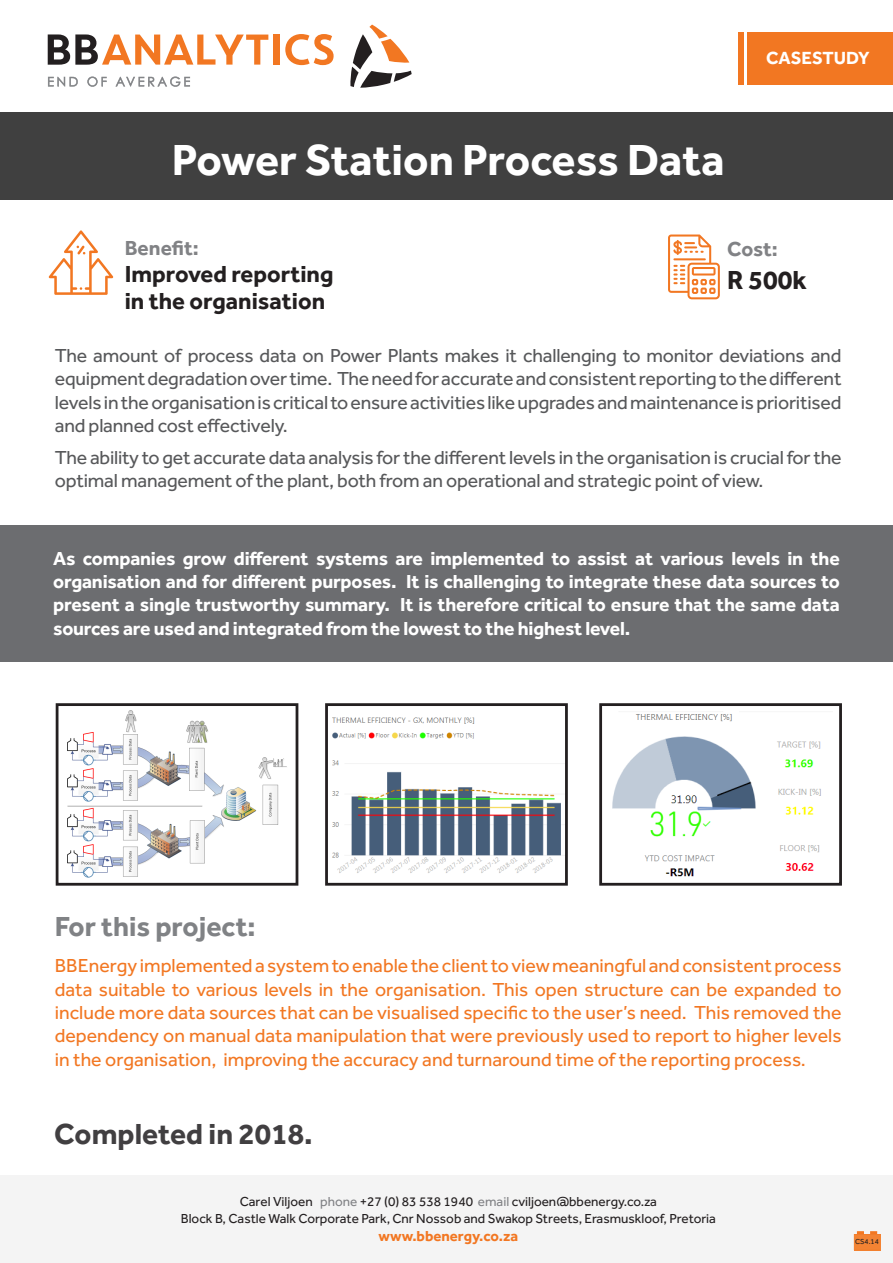
<style>
.page{position:relative;width:893px;height:1263px;background:#fff}
.page>*{position:absolute;margin:0;border:0;box-sizing:border-box;transform-origin:0 0}
.t1{font:700 45px "Effra";color:#fff}
.t2{font:700 30px "Effra";color:#413f41}
.t3{font:700 28.5px "Effra";color:#808285}
.t4{font:700 27px "Effra";color:#231f20}
.t5{font:700 24px/27px "Effra";color:#231f20}
.t6{font:700 21px "Effra";color:#818285}
.t7{font:19.5px/23.4px "Effra";letter-spacing:-.01em;color:#57585a;text-align:justify}
.t8{font:19.5px/23.4px "Effra";color:#f27722;text-align:justify}
.t9{font:700 19.5px/23.4px "Effra";letter-spacing:-.01em;color:#fff;text-align:justify}
.t10{font:700 18.15px "Effra";color:#fff}
.t11{font:700 15px "Effra";color:#f27722}
.t12{font:13.5px "Effra";color:#231f20}
.t13{font:7.5px "Effra";color:#231f20}
.s1{color:#818285}
</style>
<div class="page">
<div style="left:0;top:1175px;width:893px;height:88px;background:#f4f4f4"></div>
<div style="left:0;top:113px;width:893px;height:87px;background:#404040"></div>
<div style="left:0;top:525px;width:893px;height:136px;background:#6c6d70"></div>
<svg style="left:668px;top:234px;width:52px;height:65px"></svg>
<svg style="left:49px;top:230px;width:64px;height:65px"></svg>
<img style="left:67px;top:710px;width:220px;height:168px">
<div style="left:56px;top:703px;width:242px;height:183px;border:3px solid #231f20"></div>
<img style="left:332px;top:717px;width:232px;height:156px">
<div style="left:325px;top:703px;width:243px;height:183px;border:3px solid #231f20"></div>
<img style="left:612px;top:714px;width:209px;height:163px">
<div style="left:599px;top:703px;width:243px;height:183px;border:3px solid #231f20"></div>
<svg style="left:854px;top:1231px;width:27px;height:20px"></svg>
<div style="left:747px;top:32px;width:146px;height:53px;background:#f27722"></div>
<div style="left:738px;top:32px;width:6px;height:53px;background:#f27722"></div>
<div style="left:274px;top:35px;width:6px;height:30px;background:#f27722"></div>
<svg style="left:285px;top:34px;width:49px;height:31px"></svg>
<svg style="left:350px;top:25px;width:62px;height:63px"></svg>
<svg style="left:48px;top:34px;width:220px;height:31px"></svg>
<svg style="left:48px;top:77px;width:30px;height:10px"></svg>
<svg style="left:87px;top:76px;width:20px;height:11px"></svg>
<svg style="left:115px;top:76px;width:75px;height:11px"></svg>
<p class="t1" style="left:172px;top:132px;width:554px">Power Station Process Data</p>
<p class="t10" style="left:766px;top:47px;width:105px">CASESTUDY</p>
<p class="t6" style="left:125px;top:235px;width:76px">Benefit:</p>
<p class="t5" style="left:125px;top:260px;width:210px">Improved reporting in the organisation</p>
<p class="t6" style="left:727px;top:236px;width:52px">Cost:</p>
<p class="t4" style="left:727px;top:263px;width:81px">R 500k</p>
<p class="t7" style="left:55px;top:343px;width:788px">The amount of process data on Power Plants makes it challenging to monitor deviations and equipment degradation over time. The need for accurate and consistent reporting to the different levels in the organisation is critical to ensure activities like upgrades and maintenance is prioritised and planned cost effectively.</p>
<p class="t7" style="left:55px;top:445px;width:788px">The ability to get accurate data analysis for the different levels in the organisation is crucial for the optimal management of the plant, both from an operational and strategic point of view.</p>
<p class="t9" style="left:53px;top:546px;width:788px">As companies grow different systems are implemented to assist at various levels in the organisation and for different purposes. It is challenging to integrate these data sources to present a single trustworthy summary. It is therefore critical to ensure that the same data sources are used and integrated from the lowest to the highest level.</p>
<p class="t3" style="left:55px;top:909px;width:202px">For this project:</p>
<p class="t8" style="left:55px;top:954px;width:788px">BBEnergy implemented a system to enable the client to view meaningful and consistent process data suitable to various levels in the organisation. This open structure can be expanded to include more data sources that can be visualised specific to the user’s need. This removed the dependency on manual data manipulation that were previously used to report to higher levels in the organisation, improving the accuracy and turnaround time of the reporting process.</p>
<p class="t2" style="left:54px;top:1115px;width:260px">Completed in 2018.</p>
<p class="t12" style="left:240px;top:1194px;width:419px">Carel Viljoen <span class="s1">phone</span> +27 (0) 83 538 1940 <span class="s1">email</span> cviljoen@bbenergy.co.za</p>
<p class="t12" style="left:181px;top:1210px;width:537px">Block B, Castle Walk Corporate Park, Cnr Nossob and Swakop Streets, Erasmuskloof, Pretoria</p>
<p class="t11" style="left:379px;top:1226px;width:141px">www.bbenergy.co.za</p>
<p class="t13" style="left:855px;top:1237px;width:25px">CS4.14</p>
</div>
